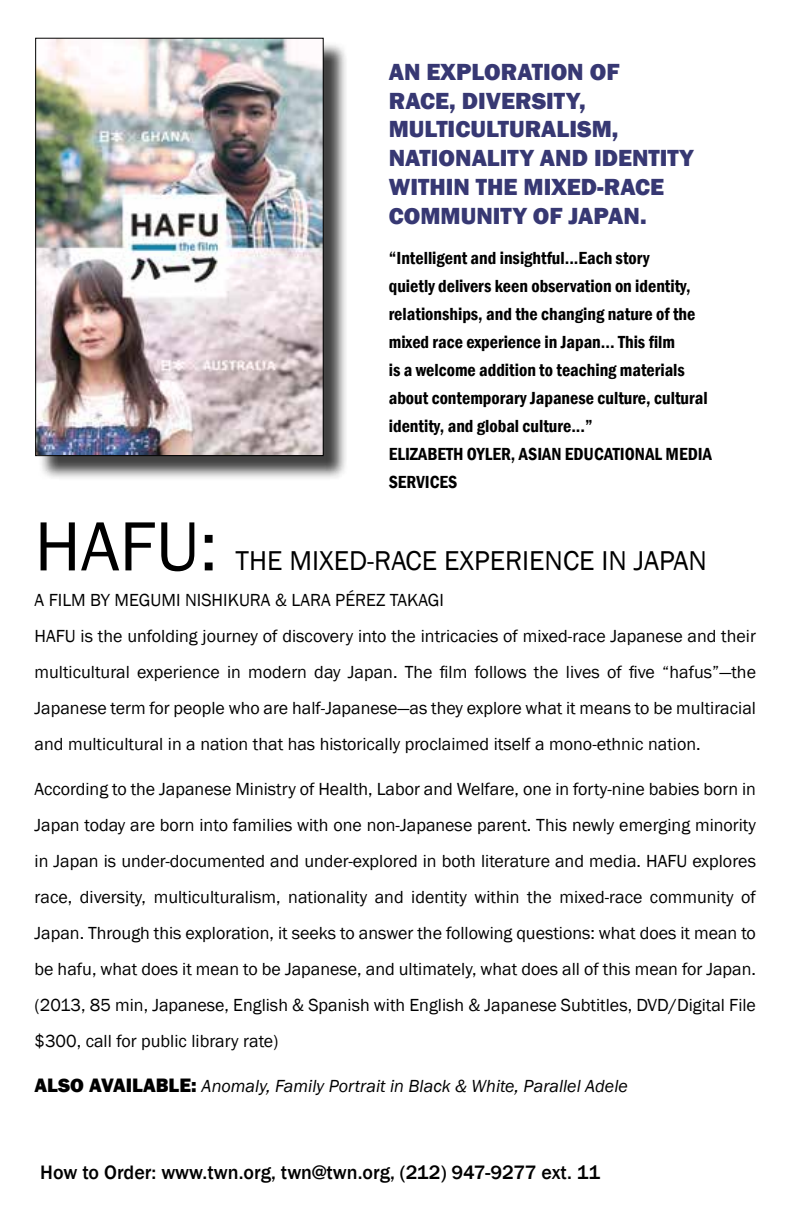
<style>
.page{position:relative;width:792px;height:1224px;background:#fff}
.page>*{position:absolute;margin:0;border:0;box-sizing:border-box;transform-origin:0 0}
.t1{font:72px "Franklin Gothic";color:#000}
.t2{font:28px "Franklin Gothic";color:#000}
.t3{font:800 24px/28.8px "Franklin Gothic";color:#373873}
.t4{font:500 20px "Franklin Gothic";color:#000}
.t5{font:18px/36px "Franklin Gothic";color:#000}
.t6{font:600 condensed 18px/28px "Franklin Gothic";color:#000}
.t7{font:italic 18px "Franklin Gothic";color:#000}
.s1{font-weight:800;font-style:normal;font-size:20px}
</style>
<div class="page">
<div style="left:38px;top:41px;width:311px;height:440px;background:#000;opacity:.75"></div>
<img style="left:37px;top:40px;width:285px;height:414px">
<div style="left:35px;top:38px;width:289px;height:418px;border:1px solid #000"></div>
<h3 class="t3" style="left:389px;top:57px;width:306px">AN EXPLORATION OF<br>RACE, DIVERSITY,<br>MULTICULTURALISM,<br>NATIONALITY AND IDENTITY<br>WITHIN THE MIXED-RACE<br>COMMUNITY OF JAPAN.</h3>
<p class="t6" style="left:389px;top:244px;width:325px">“Intelligent and insightful...Each story<br>quietly delivers keen observation on identity, relationships, and the changing nature of the mixed race experience in Japan... This film<br>is a welcome addition to teaching materials about contemporary Japanese culture, cultural identity, and global culture...”<br>ELIZABETH OYLER, ASIAN EDUCATIONAL MEDIA SERVICES</p>
<h1 class="t1" style="left:35px;top:502px;width:185px">HAFU:</h1>
<h2 class="t2" style="left:236px;top:544px;width:473px">THE MIXED-RACE EXPERIENCE IN JAPAN</h2>
<p class="t5" style="left:35px;top:583px;width:723px">A FILM BY MEGUMI NISHIKURA &amp; LARA PÉREZ TAKAGI<br>HAFU is the unfolding journey of discovery into the intricacies of mixed-race Japanese and their multicultural experience in modern day Japan. The film follows the lives of five “hafus”—the Japanese term for people who are half-Japanese—as they explore what it means to be multiracial and multicultural in a nation that has historically proclaimed itself a mono-ethnic nation.</p>
<p class="t5" style="left:35px;top:772px;width:723px;text-align:justify">According to the Japanese Ministry of Health, Labor and Welfare, one in forty-nine babies born in Japan today are born into families with one non-Japanese parent. This newly emerging minority in Japan is under-documented and under-explored in both literature and media. HAFU explores race, diversity, multiculturalism, nationality and identity within the mixed-race community of Japan. Through this exploration, it seeks to answer the following questions: what does it mean to be hafu, what does it mean to be Japanese, and ultimately, what does all of this mean for Japan. (2013, 85 min, Japanese, English &amp; Spanish with English &amp; Japanese Subtitles, DVD/Digital File $300, call for public library rate)</p>
<p class="t7" style="left:35px;top:1075px;width:595px"><span class="s1">ALSO AVAILABLE:</span> Anomaly, Family Portrait in Black &amp; White, Parallel Adele</p>
<p class="t4" style="left:40px;top:1160px;width:561px">How to Order: www.twn.org, twn@twn.org, (212) 947-9277 ext. 11</p>
</div>
